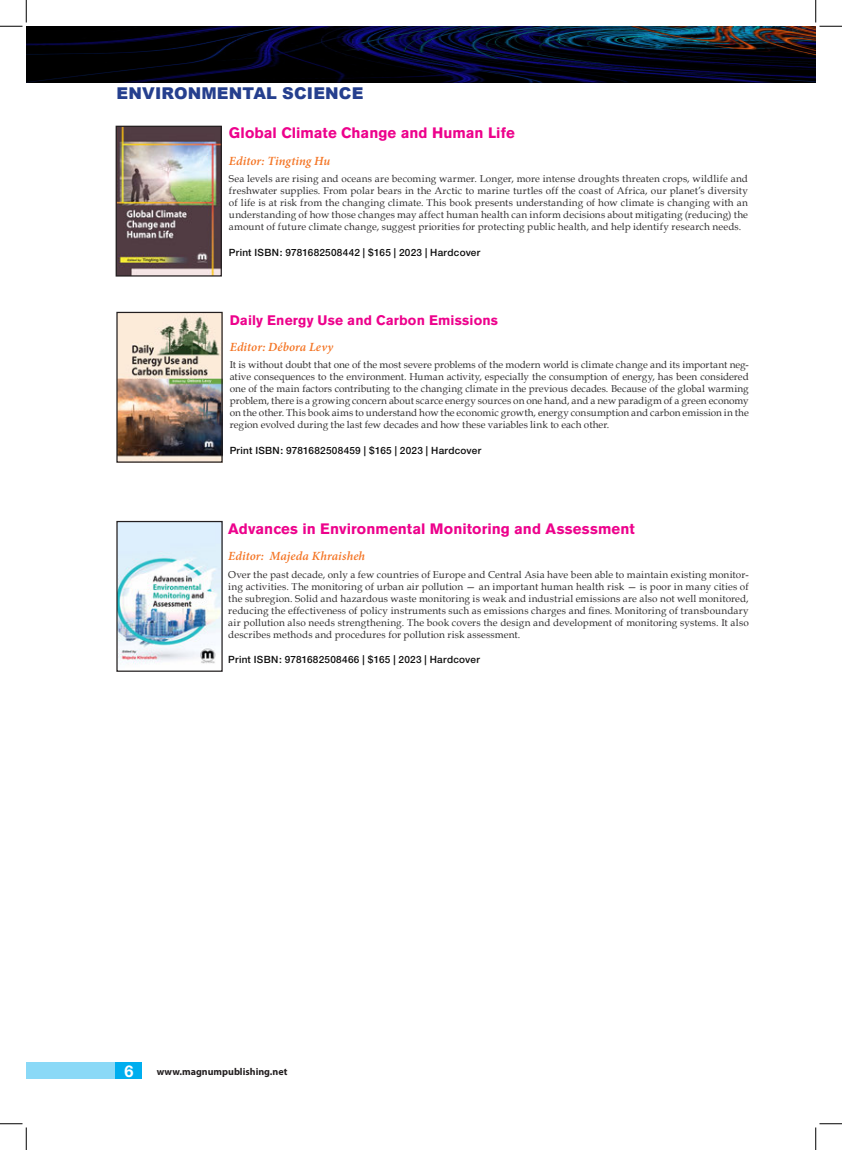
<style>
.page{position:relative;width:842px;height:1150px;background:#fff}
.page>*{position:absolute;margin:0;border:0;box-sizing:border-box;transform-origin:0 0}
.t1{font:900 16.25px "Arial";letter-spacing:.01em;color:#253f8e}
.t2{font:700 16.25px "Helvetica Neue";color:#fff}
.BOOK_TITLE{font:700 15px "Akzidenz Grotesk BE";letter-spacing:.005em;color:#ed028c}
.BOOK_TITLE-2{font:700 13.75px "Akzidenz Grotesk BE";letter-spacing:.01em;color:#ed028c}
.contributor{font:italic 600 12.5px "Minion Pro";letter-spacing:.005em;color:#f47525}
.body{font:10px/12px "Book Antiqua";letter-spacing:.01em;color:#312f30;text-align:justify}
.PRICE{font:500 10px "Helvetica Neue";letter-spacing:.025em;color:#0d0d0d}
.t3{font:700 10px "Myriad Pro";color:#231f20}
</style>
<div class="page">
<img style="left:26px;top:26px;width:789px;height:56px">
<div style="left:116px;top:1062px;width:26px;height:17px;background:#00aeef"></div>
<div style="left:26px;top:1062px;width:90px;height:17px;background:#8ad9f7"></div>
<img style="left:118px;top:128px;width:102px;height:147px">
<div style="left:116px;top:126px;width:106px;height:151px;border:1px solid #231f20"></div>
<img style="left:118px;top:314px;width:103px;height:147px">
<div style="left:116px;top:312px;width:107px;height:151px;border:1px solid #231f20"></div>
<img style="left:118px;top:523px;width:103px;height:142px">
<div style="left:116px;top:521px;width:107px;height:151px;border:1px solid #231f20"></div>
<svg style="left:0;top:0;width:27px;height:27px"></svg>
<svg style="left:0;top:1123px;width:27px;height:27px"></svg>
<svg style="left:815px;top:0;width:27px;height:27px"></svg>
<svg style="left:815px;top:1123px;width:27px;height:27px"></svg>
<h1 class="t1" style="left:117px;top:81px;width:248px">ENVIRONMENTAL SCIENCE</h1>
<p class="BOOK_TITLE" style="left:229px;top:124px;width:287px">Global Climate Change and Human Life</p>
<p class="contributor" style="left:229px;top:152px;width:103px">Editor: Tingting Hu</p>
<p class="body" style="left:229px;top:173px;width:520px">Sea levels are rising and oceans are becoming warmer. Longer, more intense droughts threaten crops, wildlife and freshwater supplies. From polar bears in the Arctic to marine turtles off the coast of Africa, our planet’s diversity of life is at risk from the changing climate. This book presents understanding of how climate is changing with an understanding of how those changes may affect human health can inform decisions about mitigating (reducing) the amount of future climate change, suggest priorities for protecting public health, and help identify research needs.</p>
<p class="PRICE" style="left:229px;top:246px;width:253px">Print ISBN: 9781682508442 | $165 | 2023 | Hardcover</p>
<p class="BOOK_TITLE-2" style="left:230px;top:312px;width:270px">Daily Energy Use and Carbon Emissions</p>
<p class="contributor" style="left:230px;top:338px;width:105px">Editor: Débora Levy</p>
<p class="body" style="left:230px;top:359px;width:520px">It is without doubt that one of the most severe problems of the modern world is climate change and its important neg&shy;ative consequences to the environment. Human activity, especially the consumption of energy, has been considered one of the main factors contributing to the changing climate in the previous decades. Because of the global warming problem, there is a growing concern about scarce energy sources on one hand, and a new paradigm of a green economy on the other. This book aims to understand how the economic growth, energy consumption and carbon emission in the region evolved during the last few decades and how these variables link to each other.</p>
<p class="PRICE" style="left:230px;top:444px;width:253px">Print ISBN: 9781682508459 | $165 | 2023 | Hardcover</p>
<p class="BOOK_TITLE" style="left:228px;top:520px;width:408px">Advances in Environmental Monitoring and Assessment</p>
<p class="contributor" style="left:228px;top:547px;width:138px">Editor: Majeda Khraisheh</p>
<p class="body" style="left:228px;top:568px;width:522px">Over the past decade, only a few countries of Europe and Central Asia have been able to maintain existing monitor&shy;ing activities. The monitoring of urban air pollution — an important human health risk — is poor in many cities of the subregion. Solid and hazardous waste monitoring is weak and industrial emissions are also not well monitored, reducing the effectiveness of policy instruments such as emissions charges and fines. Monitoring of transboundary air pollution also needs strengthening. The book covers the design and development of monitoring systems. It also describes methods and procedures for pollution risk assessment.</p>
<p class="PRICE" style="left:228px;top:654px;width:253px">Print ISBN: 9781682508466 | $165 | 2023 | Hardcover</p>
<h1 class="t2" style="left:125px;top:1061px;width:11px">6</h1>
<p class="t3" style="left:157px;top:1065px;width:132px">www.magnumpublishing.net</p>
</div>
